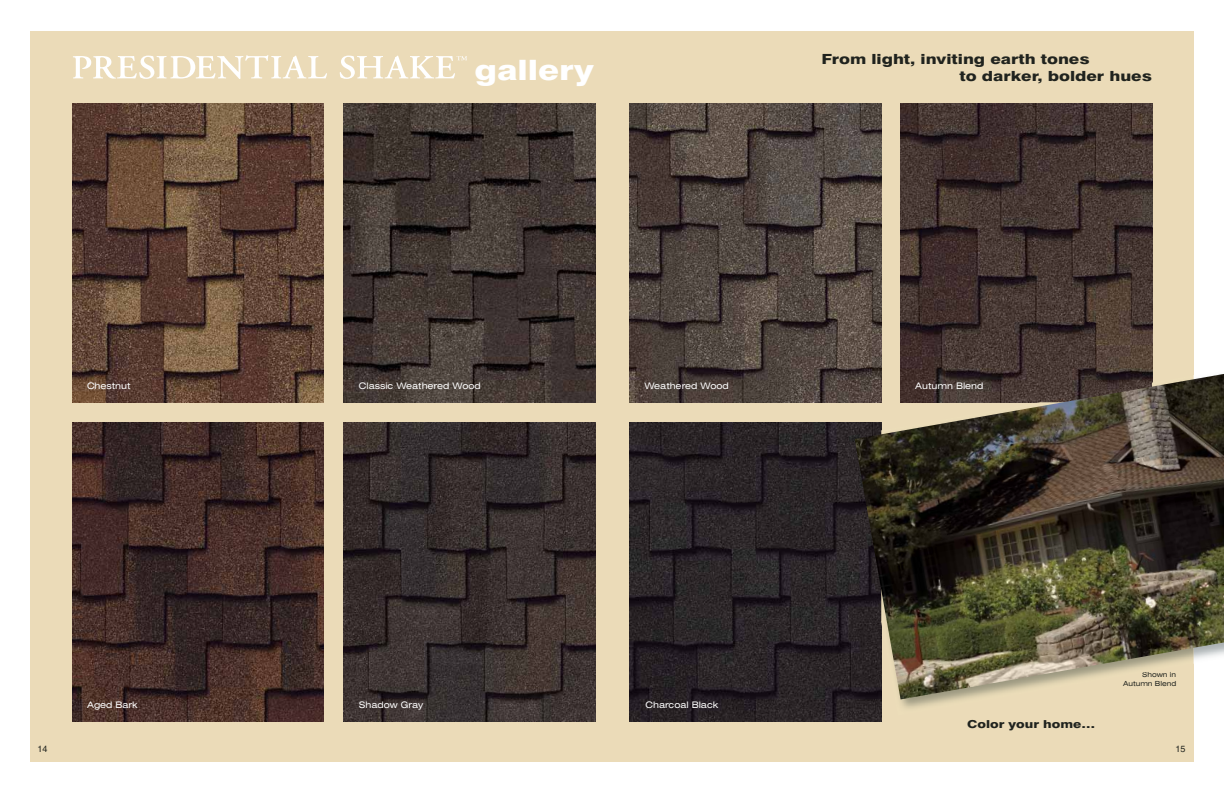
<style>
.page{position:relative;width:1224px;height:792px;background:#fff}
.page>*{position:absolute;margin:0;border:0;box-sizing:border-box;transform-origin:0 0}
.t1{font:800 28.1px "Swiss 721 BT";color:#fff;scale:1.25 1}
.t2{font:800 14px/16.8px "Swiss 721 BT";color:#20231e;scale:1.25 1}
.t3{font:800 11px "Swiss 721 BT";color:#20231e;scale:1.25 1}
.t4{font:expanded 9px "Swiss 721 BT";color:#fff}
.t5{font:9px "Helvetica";color:#20231e}
.t6{font:expanded 7px/9px "Swiss 721 BT";color:#20231e;text-align:right}
</style>
<div class="page">
<div style="left:31px;top:31px;width:581px;height:731px;background:#ebdbb8"></div>
<img style="left:344px;top:103px;width:252px;height:299px">
<div style="left:612px;top:31px;width:581px;height:731px;background:#ebdbb8"></div>
<img style="left:629px;top:103px;width:252px;height:299px">
<img style="left:900px;top:103px;width:252px;height:269px">
<img style="left:72px;top:103px;width:252px;height:299px">
<img style="left:72px;top:423px;width:252px;height:299px">
<img style="left:344px;top:423px;width:252px;height:299px">
<svg style="left:73px;top:55px;width:254px;height:24px"></svg>
<svg style="left:340px;top:56px;width:127px;height:23px"></svg>
<img style="left:629px;top:423px;width:252px;height:299px">
<img style="left:848px;top:430px;width:7px;height:191px">
<img style="left:855px;top:372px;width:369px;height:327px">
<h1 class="t1" style="left:474px;top:60px;width:97px">gallery</h1>
<h2 class="t2" style="left:959px;top:52px;width:156px;text-indent:-138px">From light, inviting earth tones<br>to darker, bolder hues</h2>
<p class="t4" style="left:359px;top:382px;width:123px">Classic Weathered Wood</p>
<p class="t4" style="left:87px;top:382px;width:45px">Chestnut</p>
<p class="t4" style="left:644px;top:382px;width:86px">Weathered Wood</p>
<p class="t4" style="left:915px;top:382px;width:70px">Autumn Blend</p>
<p class="t4" style="left:87px;top:702px;width:52px">Aged Bark</p>
<p class="t4" style="left:359px;top:702px;width:66px">Shadow Gray</p>
<p class="t4" style="left:646px;top:702px;width:74px">Charcoal Black</p>
<p class="t3" style="left:967px;top:720px;width:104px">Color your home…</p>
<p class="t6" style="left:1123px;top:671px;width:55px">Shown in<br>Autumn Blend</p>
<p class="t5" style="left:37px;top:746px;width:11px">14</p>
<p class="t5" style="left:1176px;top:746px;width:11px">15</p>
</div>
